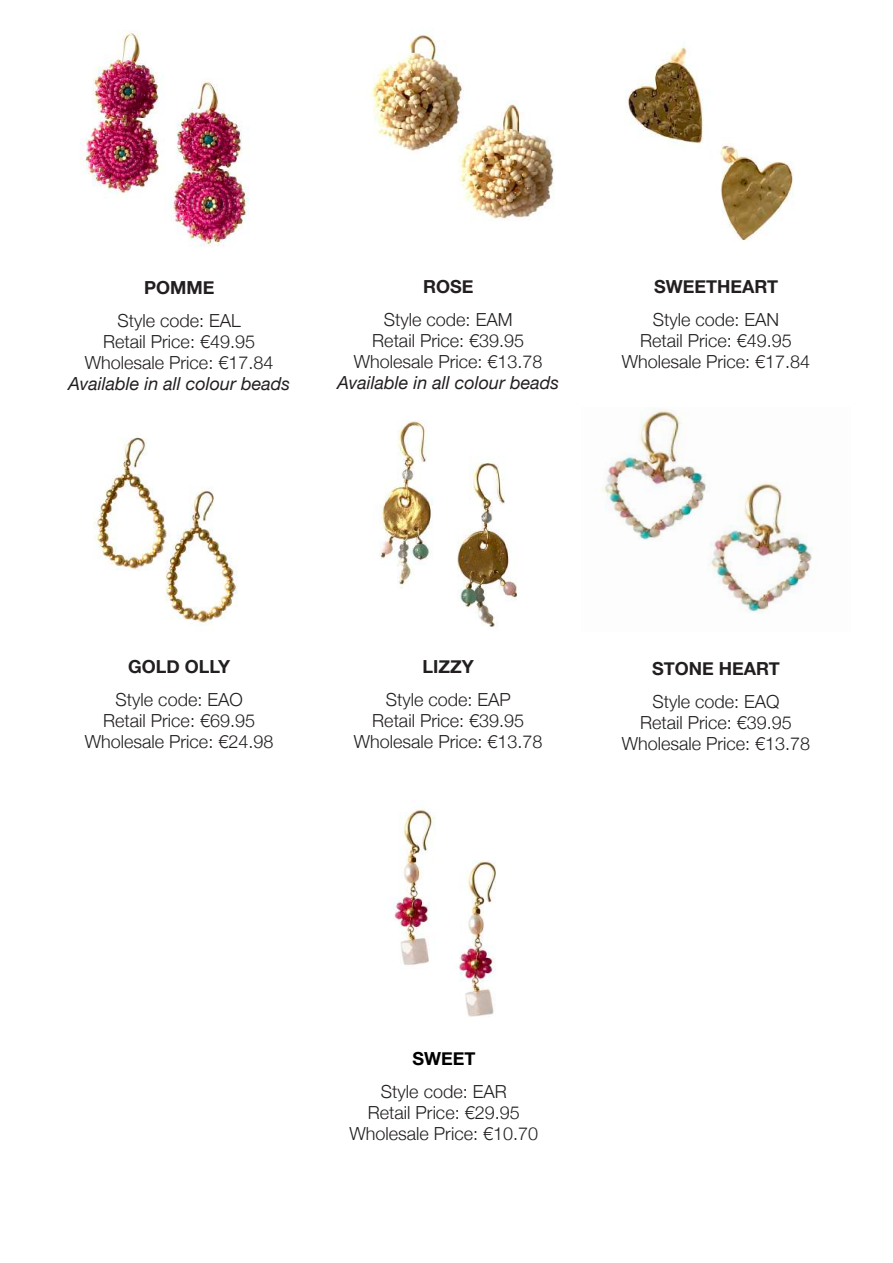
<style>
.page{position:relative;width:893px;height:1263px;background:#fff}
.page>*{position:absolute;margin:0;border:0;box-sizing:border-box;transform-origin:0 0}
.t1{font:300 18px/21px "Helvetica Neue";color:#231f20;text-align:center}
.t2{font:italic 18px "Helvetica Neue";color:#231f20}
.t3{font:700 18px "Helvetica Neue";color:#231f20}
.t4{font:700 18px "Helvetica Neue";color:#000}
</style>
<div class="page">
<img style="left:80px;top:30px;width:169px;height:217px">
<img style="left:371px;top:34px;width:183px;height:185px">
<img style="left:626px;top:42px;width:168px;height:200px">
<img style="left:93px;top:437px;width:145px;height:187px">
<img style="left:379px;top:421px;width:138px;height:206px">
<img style="left:602px;top:408px;width:210px;height:205px">
<img style="left:388px;top:808px;width:108px;height:209px">
<p class="t3" style="left:144px;top:274px;width:72px">POMME</p>
<p class="t1" style="left:85px;top:309px;width:190px">Style code: EAL<br>Retail Price: €49.95<br>Wholesale Price: €17.84</p>
<p class="t2" style="left:68px;top:371px;width:224px">Available in all colour beads</p>
<p class="t3" style="left:423px;top:272px;width:52px">ROSE</p>
<p class="t1" style="left:354px;top:308px;width:190px">Style code: EAM<br>Retail Price: €39.95<br>Wholesale Price: €13.78</p>
<p class="t2" style="left:337px;top:369px;width:224px">Available in all colour beads</p>
<p class="t3" style="left:654px;top:272px;width:126px">SWEETHEART</p>
<p class="t1" style="left:622px;top:308px;width:190px">Style code: EAN<br>Retail Price: €49.95<br>Wholesale Price: €17.84</p>
<p class="t3" style="left:128px;top:652px;width:104px">GOLD OLLY</p>
<p class="t1" style="left:85px;top:688px;width:190px">Style code: EAO<br>Retail Price: €69.95<br>Wholesale Price: €24.98</p>
<p class="t3" style="left:423px;top:653px;width:53px">LIZZY</p>
<p class="t1" style="left:354px;top:688px;width:190px">Style code: EAP<br>Retail Price: €39.95<br>Wholesale Price: €13.78</p>
<p class="t3" style="left:652px;top:655px;width:129px">STONE HEART</p>
<p class="t1" style="left:622px;top:690px;width:190px">Style code: EAQ<br>Retail Price: €39.95<br>Wholesale Price: €13.78</p>
<p class="t4" style="left:412px;top:1044px;width:64px">SWEET</p>
<p class="t1" style="left:350px;top:1080px;width:190px">Style code: EAR<br>Retail Price: €29.95<br>Wholesale Price: €10.70</p>
</div>
